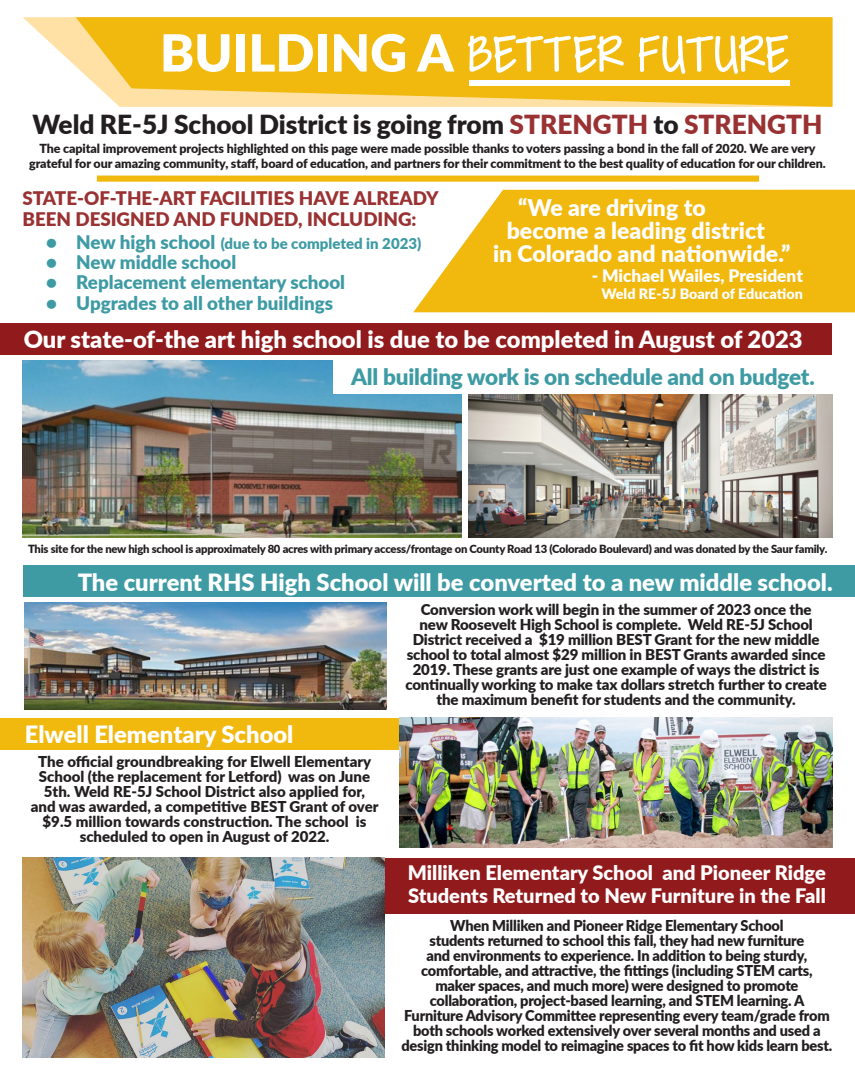
<style>
.page{position:relative;width:855px;height:1080px;background:#fff}
.page>*{position:absolute;margin:0;border:0;box-sizing:border-box;transform-origin:0 0}
.t1{font:57.5px "Covered By Your Grace";color:#fff}
.t2{font:900 26.25px "Lato";color:#231f20}
.t3{font:900 23.75px "Lato";color:#fff}
.t4{font:900 23px "Lato";color:#fff}
.t5{font:900 22.5px "Lato";letter-spacing:-.01em;color:#3e9ba4}
.t6{font:900 20px/22.5px "Lato";color:#fff}
.t7{font:900 18.75px "Lato";color:#3e9ba4}
.t8{font:900 18.75px/21.2px "Lato";color:#9a3132}
.t9{font:900 17.25px "Lato";color:#fff}
.t10{font:900 15px/15px "Lato";letter-spacing:-.015em;color:#231f20;text-align:center}
.t11{font:900 15px "Lato";color:#3e9ba4}
.t12{font:900 14.38px "Lato";color:#fff}
.t13{font:900 12.5px/15px "Lato";letter-spacing:-.01em;color:#231f20;text-align:center}
.t14{font:900 11.25px "Lato";letter-spacing:-.02em;color:#231f20}
.s1{font-family:"Lato";font-weight:900;font-size:51.25px}
.s2{color:#9a3132}
.s3{font-size:18.75px}
</style>
<div class="page">
<div style="left:0;top:323px;width:832px;height:31px;background:#911a1c"></div>
<div style="left:23px;top:858px;width:832px;height:56px;background:#911a1c"></div>
<div style="left:23px;top:566px;width:832px;height:31px;background:#3e9ba4"></div>
<div style="left:0;top:718px;width:832px;height:31px;background:#f1b80e"></div>
<svg style="left:22px;top:17px;width:53px;height:49px"></svg>
<svg style="left:75px;top:16px;width:758px;height:91px;background:#f3bf29"></svg>
<div style="left:469px;top:81px;width:320px;height:5px;background:#fff"></div>
<svg style="left:413px;top:189px;width:442px;height:124px;background:#f2c02c"></svg>
<div style="left:97px;top:176px;width:662px;height:6px;background:#f1b80e"></div>
<img style="left:468px;top:394px;width:365px;height:143px">
<img style="left:400px;top:718px;width:433px;height:129px">
<img style="left:23px;top:360px;width:439px;height:177px">
<img style="left:25px;top:603px;width:362px;height:107px">
<img style="left:22px;top:858px;width:362px;height:200px">
<div style="left:333px;top:358px;width:500px;height:36px;background:#fff"></div>
<p class="t1" style="left:160px;top:27px;width:630px"><span class="s1">BUILDING A</span> BETTER FUTURE</p>
<p class="t2" style="left:32px;top:105px;width:792px">Weld RE-5J School District is going from <span class="s2">STRENGTH</span> to <span class="s2">STRENGTH</span></p>
<p class="t13" style="left:29px;top:140px;width:798px">The capital improvement projects highlighted on this page were made possible thanks to voters passing a bond in the fall of 2020. We are very grateful for our amazing community, staff, board of education, and partners for their commitment to the best quality of education for our children.</p>
<p class="t8" style="left:22px;top:187px;width:418px">STATE-OF-THE-ART FACILITIES HAVE ALREADY<br>BEEN DESIGNED AND FUNDED, INCLUDING:</p>
<p class="t11" style="left:46px;top:232px;width:377px"><span class="s3">• New high school</span> (due to be completed in 2023)</p>
<p class="t7" style="left:46px;top:248px;width:192px">• New middle school</p>
<p class="t7" style="left:46px;top:268px;width:301px">• Replacement elementary school</p>
<p class="t7" style="left:46px;top:289px;width:289px">• Upgrades to all other buildings</p>
<p class="t4" style="left:518px;top:190px;width:189px">“We are driving to</p>
<p class="t4" style="left:507px;top:213px;width:260px">become a leading district</p>
<p class="t4" style="left:493px;top:236px;width:299px">in Colorado and nationwide.”</p>
<p class="t9" style="left:592px;top:263px;width:213px">- Michael Wailes, President</p>
<p class="t12" style="left:602px;top:283px;width:203px">Weld RE-5J Board of Education</p>
<p class="t3" style="left:24px;top:322px;width:781px">Our state-of-the art high school is due to be completed in August of 2023</p>
<p class="t5" style="left:351px;top:360px;width:465px">All building work is on schedule and on budget.</p>
<p class="t14" style="left:28px;top:540px;width:801px">This site for the new high school is approximately 80 acres with primary access/frontage on County Road 13 (Colorado Boulevard) and was donated by the Saur family.</p>
<p class="t3" style="left:78px;top:565px;width:757px">The current RHS High School will be converted to a new middle school.</p>
<p class="t3" style="left:25px;top:717px;width:270px">Elwell Elementary School</p>
<p class="t10" style="left:31px;top:753px;width:349px">The official groundbreaking for Elwell Elementary School (the replacement for Letford) was on June 5th. Weld RE-5J School District also applied for, and was awarded, a competitive BEST Grant of over $9.5 million towards construction. The school is scheduled to open in August of 2022.</p>
<p class="t10" style="left:405px;top:601px;width:423px">Conversion work will begin in the summer of 2023 once the new Roosevelt High School is complete. Weld RE-5J School District received a $19 million BEST Grant for the new middle school to total almost $29 million in BEST Grants awarded since 2019. These grants are just one example of ways the district is continually working to make tax dollars stretch further to create the maximum benefit for students and the community.</p>
<p class="t6" style="left:408px;top:861px;width:420px">Milliken Elementary School and Pioneer Ridge<br>Students Returned to New Furniture in the Fall</p>
<p class="t10" style="left:401px;top:918px;width:432px">When Milliken and Pioneer Ridge Elementary School<br>students returned to school this fall, they had new furniture<br>and environments to experience. In addition to being sturdy, comfortable, and attractive, the fittings (including STEM carts, maker spaces, and much more) were designed to promote collaboration, project-based learning, and STEM learning. A Furniture Advisory Committee representing every team/grade from both schools worked extensively over several months and used a design thinking model to reimagine spaces to fit how kids learn best.</p>
</div>
